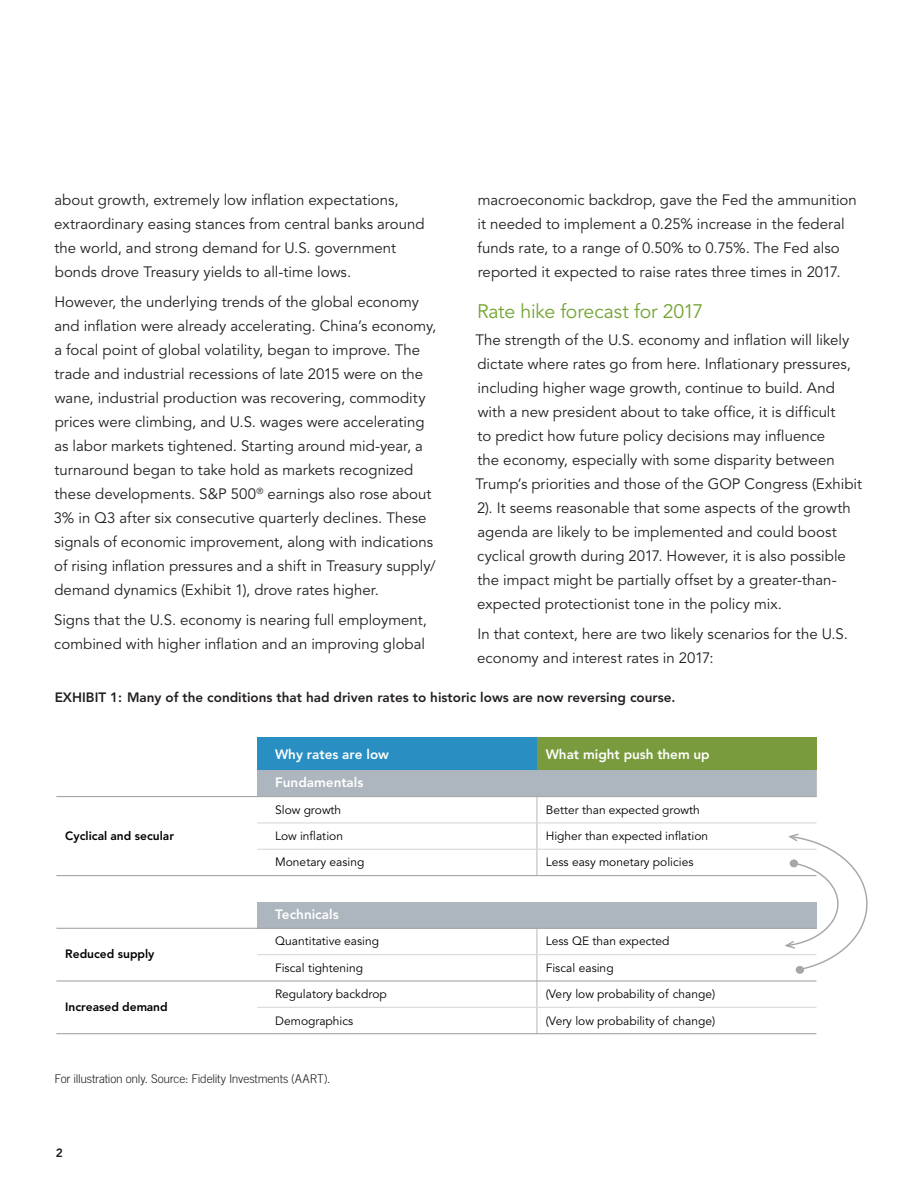
<style>
.page{position:relative;width:918px;height:1188px;background:#fff}
.page>*{position:absolute;margin:0;border:0;box-sizing:border-box;transform-origin:0 0}
.Section_top_level_he{font:19.5px "Avenir LT Std";letter-spacing:-.015em;color:#73a432}
.Body_Text{font:15px/24px "Avenir LT Std";color:#231f20}
.Exhibit_Caption{font:800 13.5px "Avenir LT Std";color:#231f20}
.t1{font:800 13.5px "Avenir LT Std";color:#fff}
.t2{font:12px "Avenir LT Std";letter-spacing:.005em;color:#000}
.Source_Disclosure{font:300 12px "Trade Gothic LT Std";letter-spacing:-.015em;color:#231f20}
.t3{font:800 12px "Avenir LT Std";color:#000}
.t4{font:800 12px "Avenir LT Std";color:#231f20}
</style>
<div class="page">
<div style="left:257px;top:738px;width:280px;height:32px;background:#298fc2"></div>
<div style="left:537px;top:738px;width:279px;height:32px;background:#7a9b3d"></div>
<div style="left:257px;top:770px;width:559px;height:27px;background:#adb6be"></div>
<hr style="left:536px;top:796px;width:1px;height:80px;background:#bfbfbf">
<hr style="left:536px;top:928px;width:1px;height:106px;background:#bfbfbf">
<hr style="left:56px;top:796px;width:761px;height:1px;background:#a6a6a6">
<svg style="left:257px;top:822px;width:559px;height:1px"></svg>
<hr style="left:56px;top:875px;width:760px;height:1px;background:#a6a6a6">
<hr style="left:56px;top:928px;width:760px;height:1px;background:#a6a6a6">
<hr style="left:56px;top:980px;width:760px;height:2px;background:#a6a6a6">
<svg style="left:257px;top:1007px;width:559px;height:1px"></svg>
<svg style="left:816px;top:770px;width:1px;height:27px"></svg>
<hr style="left:56px;top:1033px;width:760px;height:1px;background:#a6a6a6">
<div style="left:796px;top:966px;width:8px;height:8px;background:#a6a6a6;border-radius:50%"></div>
<svg style="left:257px;top:833px;width:611px;height:138px"></svg>
<p class="Body_Text" style="left:54px;top:188px;width:372px">about growth, extremely low inflation expectations, extraordinary easing stances from central banks around the world, and strong demand for U.S. government bonds drove Treasury yields to all-time lows.</p>
<p class="Body_Text" style="left:54px;top:290px;width:384px">However, the underlying trends of the global economy and inflation were already accelerating. China’s economy, a focal point of global volatility, began to improve. The trade and industrial recessions of late 2015 were on the wane, industrial production was recovering, commodity prices were climbing, and U.S. wages were accelerating as labor markets tightened. Starting around mid-year, a turnaround began to take hold as markets recognized these developments. S&amp;P 500<sup>®</sup> earnings also rose about 3% in Q3 after six consecutive quarterly declines. These signals of economic improvement, along with indications of rising inflation pressures and a shift in Treasury supply/ demand dynamics (Exhibit 1), drove rates higher.</p>
<p class="Body_Text" style="left:54px;top:608px;width:374px">Signs that the U.S. economy is nearing full employment, combined with higher inflation and an improving global</p>
<p class="Body_Text" style="left:478px;top:188px;width:381px">macroeconomic backdrop, gave the Fed the ammunition it needed to implement a 0.25% increase in the federal funds rate, to a range of 0.50% to 0.75%. The Fed also reported it expected to raise rates three times in 2017.</p>
<p class="Section_top_level_he" style="left:477px;top:300px;width:228px">Rate hike forecast for 2017</p>
<p class="Body_Text" style="left:475px;top:328px;width:388px">The strength of the U.S. economy and inflation will likely dictate where rates go from here. Inflationary pressures, including higher wage growth, continue to build. And with a new president about to take office, it is difficult<br>to predict how future policy decisions may influence<br>the economy, especially with some disparity between Trump’s priorities and those of the GOP Congress (Exhibit 2). It seems reasonable that some aspects of the growth agenda are likely to be implemented and could boost cyclical growth during 2017. However, it is also possible the impact might be partially offset by a greater-than&shy;expected protectionist tone in the policy mix.</p>
<p class="Body_Text" style="left:477px;top:623px;width:372px">In that context, here are two likely scenarios for the U.S. economy and interest rates in 2017:</p>
<p class="Exhibit_Caption" style="left:55px;top:689px;width:622px">EXHIBIT 1: Many of the conditions that had driven rates to historic lows are now reversing course.</p>
<p class="t3" style="left:65px;top:828px;width:110px">Cyclical and secular</p>
<p class="t3" style="left:65px;top:947px;width:91px">Reduced supply</p>
<p class="t3" style="left:65px;top:1000px;width:104px">Increased demand</p>
<p class="t1" style="left:275px;top:746px;width:115px">Why rates are low</p>
<p class="t1" style="left:546px;top:746px;width:166px">What might push them up</p>
<p class="t1" style="left:275px;top:775px;width:90px">Fundamentals</p>
<p class="t2" style="left:275px;top:803px;width:68px">Slow growth</p>
<p class="t2" style="left:546px;top:803px;width:155px">Better than expected growth</p>
<p class="t2" style="left:275px;top:829px;width:69px">Low inflation</p>
<p class="t2" style="left:546px;top:829px;width:164px">Higher than expected inflation</p>
<p class="t2" style="left:275px;top:855px;width:91px">Monetary easing</p>
<p class="t2" style="left:546px;top:855px;width:149px">Less easy monetary policies</p>
<p class="t1" style="left:275px;top:906px;width:65px">Technicals</p>
<p class="t2" style="left:275px;top:934px;width:106px">Quantitative easing</p>
<p class="t2" style="left:546px;top:934px;width:125px">Less QE than expected</p>
<p class="t2" style="left:275px;top:961px;width:90px">Fiscal tightening</p>
<p class="t2" style="left:546px;top:961px;width:69px">Fiscal easing</p>
<p class="t2" style="left:275px;top:987px;width:113px">Regulatory backdrop</p>
<p class="t2" style="left:546px;top:987px;width:171px">(Very low probability of change)</p>
<p class="t2" style="left:275px;top:1013px;width:80px">Demographics</p>
<p class="t2" style="left:546px;top:1013px;width:171px">(Very low probability of change)</p>
<p class="Source_Disclosure" style="left:55px;top:1072px;width:278px">For illustration only. Source: Fidelity Investments (AART).</p>
<p class="t4" style="left:56px;top:1145px;width:9px">2</p>
</div>
